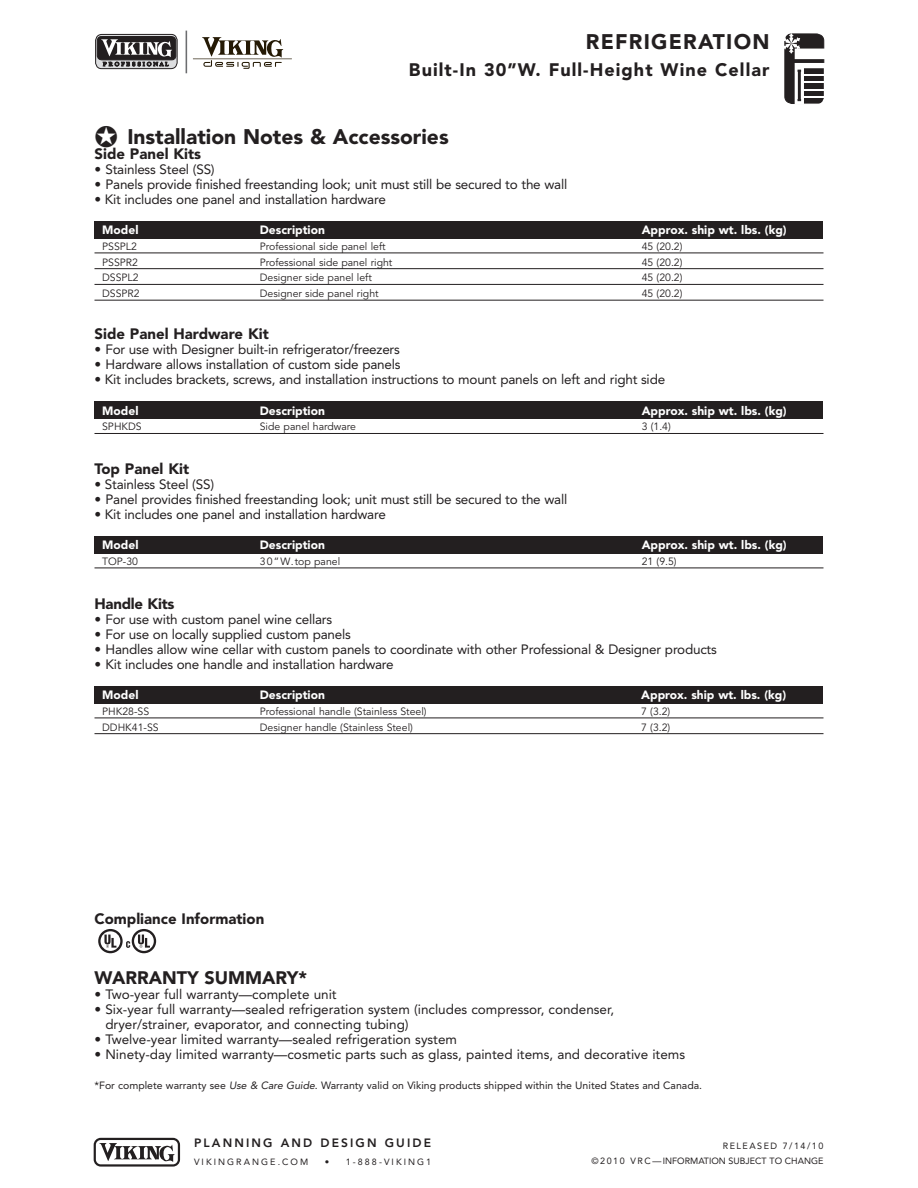
<style>
.page{position:relative;width:918px;height:1188px;background:#fff}
.page>*{position:absolute;margin:0;border:0;box-sizing:border-box;transform-origin:0 0}
.t1{font:900 21px "Avenir";color:#231f20}
.t2{font:900 21px "Avenir";letter-spacing:.06em;color:#231f20}
.t3{font:900 18px "Avenir";letter-spacing:.06em;color:#231f20}
.t4{font:900 18px "Avenir";color:#231f20}
.t5{font:900 15px "Avenir";color:#231f20}
.t6{font:900 15px "Avenir";letter-spacing:-.02em;color:#231f20}
.t7{font:13.5px/15px "Avenir";letter-spacing:-.015em;color:#231f20}
.t8{font:900 12px "Avenir";color:#fff}
.t9{font:800 12px "Avenir";letter-spacing:.175em;color:#231f20}
.t10{font:10.5px "Avenir";color:#231f20}
.t11{font:10.5px "Avenir";color:#231f20}
.t12{font:9px/15px "Avenir";color:#231f20;text-align:right}
.t13{font:9px "Avenir";letter-spacing:.23em;color:#231f20}
.s1{font-style:italic}
</style>
<div class="page">
<svg style="left:98px;top:929px;width:58px;height:24px"></svg>
<svg style="left:784px;top:33px;width:40px;height:71px"></svg>
<hr style="left:804px;top:74px;width:21px;height:2px;background:#fff">
<hr style="left:804px;top:81px;width:21px;height:2px;background:#fff">
<hr style="left:803px;top:89px;width:22px;height:2px;background:#fff">
<hr style="left:804px;top:96px;width:21px;height:2px;background:#fff">
<hr style="left:186px;top:31px;width:1px;height:42px;background:#6c6d70">
<svg style="left:193px;top:37px;width:99px;height:32px"></svg>
<svg style="left:95px;top:34px;width:83px;height:35px;background:#6d6a6b"></svg>
<svg style="left:94px;top:1138px;width:86px;height:29px"></svg>
<div style="left:94px;top:221px;width:730px;height:18px;background:#231f20"></div>
<hr style="left:94px;top:253px;width:730px;height:1px;background:#231f20">
<hr style="left:94px;top:268px;width:730px;height:1px;background:#231f20">
<hr style="left:94px;top:284px;width:730px;height:1px;background:#231f20">
<hr style="left:94px;top:300px;width:730px;height:1px;background:#231f20">
<div style="left:94px;top:686px;width:730px;height:18px;background:#231f20"></div>
<hr style="left:94px;top:718px;width:730px;height:1px;background:#231f20">
<hr style="left:94px;top:733px;width:730px;height:1px;background:#231f20">
<div style="left:94px;top:536px;width:730px;height:18px;background:#231f20"></div>
<hr style="left:94px;top:568px;width:730px;height:1px;background:#231f20">
<div style="left:94px;top:402px;width:730px;height:17px;background:#231f20"></div>
<hr style="left:94px;top:433px;width:730px;height:1px;background:#231f20">
<h1 class="t2" style="left:586px;top:33px;width:185px">REFRIGERATION</h1>
<h2 class="t3" style="left:409px;top:62px;width:362px">Built-In 30”W. Full-Height Wine Cellar</h2>
<h1 class="t1" style="left:94px;top:128px;width:356px">✪ Installation Notes &amp; Accessories</h1>
<p class="t5" style="left:94px;top:148px;width:108px">Side Panel Kits</p>
<p class="t7" style="left:94px;top:163px;width:122px">• Stainless Steel (SS)</p>
<p class="t7" style="left:94px;top:178px;width:474px">• Panels provide finished freestanding look; unit must still be secured to the wall</p>
<p class="t7" style="left:94px;top:193px;width:293px">• Kit includes one panel and installation hardware</p>
<p class="t8" style="left:102px;top:225px;width:38px">Model</p>
<p class="t8" style="left:260px;top:225px;width:67px">Description</p>
<p class="t8" style="left:642px;top:225px;width:146px">Approx. ship wt. lbs. (kg)</p>
<p class="t10" style="left:102px;top:242px;width:36px">PSSPL2</p>
<p class="t10" style="left:260px;top:242px;width:127px">Professional side panel left</p>
<p class="t10" style="left:642px;top:242px;width:42px">45 (20.2)</p>
<p class="t10" style="left:102px;top:258px;width:37px">PSSPR2</p>
<p class="t10" style="left:260px;top:258px;width:134px">Professional side panel right</p>
<p class="t10" style="left:642px;top:258px;width:42px">45 (20.2)</p>
<p class="t10" style="left:102px;top:273px;width:38px">DSSPL2</p>
<p class="t10" style="left:260px;top:273px;width:114px">Designer side panel left</p>
<p class="t10" style="left:642px;top:273px;width:42px">45 (20.2)</p>
<p class="t10" style="left:102px;top:289px;width:39px">DSSPR2</p>
<p class="t10" style="left:260px;top:289px;width:120px">Designer side panel right</p>
<p class="t10" style="left:642px;top:289px;width:42px">45 (20.2)</p>
<p class="t5" style="left:94px;top:328px;width:176px">Side Panel Hardware Kit</p>
<p class="t7" style="left:94px;top:343px;width:307px">• For use with Designer built-in refrigerator/freezers</p>
<p class="t7" style="left:95px;top:358px;width:308px">• Hardware allows installation of custom side panels</p>
<p class="t7" style="left:94px;top:373px;width:572px">• Kit includes brackets, screws, and installation instructions to mount panels on left and right side</p>
<p class="t8" style="left:102px;top:406px;width:38px">Model</p>
<p class="t8" style="left:260px;top:406px;width:67px">Description</p>
<p class="t8" style="left:642px;top:406px;width:146px">Approx. ship wt. lbs. (kg)</p>
<p class="t10" style="left:102px;top:423px;width:41px">SPHKDS</p>
<p class="t10" style="left:260px;top:423px;width:98px">Side panel hardware</p>
<p class="t10" style="left:642px;top:423px;width:31px">3 (1.4)</p>
<p class="t5" style="left:94px;top:463px;width:96px">Top Panel Kit</p>
<p class="t7" style="left:94px;top:478px;width:121px">• Stainless Steel (SS)</p>
<p class="t7" style="left:94px;top:493px;width:474px">• Panel provides finished freestanding look; unit must still be secured to the wall</p>
<p class="t7" style="left:94px;top:508px;width:293px">• Kit includes one panel and installation hardware</p>
<p class="t8" style="left:102px;top:540px;width:38px">Model</p>
<p class="t8" style="left:260px;top:540px;width:67px">Description</p>
<p class="t8" style="left:642px;top:540px;width:146px">Approx. ship wt. lbs. (kg)</p>
<p class="t10" style="left:102px;top:557px;width:37px">TOP-30</p>
<p class="t10" style="left:260px;top:557px;width:82px">30”W.top panel</p>
<p class="t10" style="left:642px;top:557px;width:36px">21 (9.5)</p>
<p class="t6" style="left:94px;top:598px;width:81px">Handle Kits</p>
<p class="t7" style="left:94px;top:613px;width:239px">• For use with custom panel wine cellars</p>
<p class="t7" style="left:94px;top:628px;width:258px">• For use on locally supplied custom panels</p>
<p class="t7" style="left:95px;top:643px;width:624px">• Handles allow wine cellar with custom panels to coordinate with other Professional &amp; Designer products</p>
<p class="t7" style="left:94px;top:658px;width:301px">• Kit includes one handle and installation hardware</p>
<p class="t8" style="left:102px;top:690px;width:38px">Model</p>
<p class="t8" style="left:260px;top:690px;width:67px">Description</p>
<p class="t8" style="left:641px;top:690px;width:146px">Approx. ship wt. lbs. (kg)</p>
<p class="t10" style="left:102px;top:707px;width:49px">PHK28-SS</p>
<p class="t10" style="left:260px;top:707px;width:168px">Professional handle (Stainless Steel)</p>
<p class="t10" style="left:641px;top:707px;width:31px">7 (3.2)</p>
<p class="t10" style="left:102px;top:723px;width:58px">DDHK41-SS</p>
<p class="t10" style="left:260px;top:723px;width:155px">Designer handle (Stainless Steel)</p>
<p class="t10" style="left:641px;top:723px;width:31px">7 (3.2)</p>
<p class="t5" style="left:94px;top:913px;width:171px">Compliance Information</p>
<h2 class="t4" style="left:94px;top:970px;width:214px">WARRANTY SUMMARY*</h2>
<p class="t7" style="left:94px;top:988px;width:244px">• Two-year full warranty—complete unit</p>
<p class="t7" style="left:105px;top:1003px;width:511px;text-indent:-11px">• Six-year full warranty—sealed refrigeration system (includes compressor, condenser, dryer/strainer, evaporator, and connecting tubing)</p>
<p class="t7" style="left:94px;top:1033px;width:364px">• Twelve-year limited warranty—sealed refrigeration system</p>
<p class="t7" style="left:94px;top:1048px;width:592px">• Ninety-day limited warranty—cosmetic parts such as glass, painted items, and decorative items</p>
<p class="t11" style="left:94px;top:1081px;width:609px">*For complete warranty see <span class="s1">Use &amp; Care Guide</span>. Warranty valid on Viking products shipped within the United States and Canada.</p>
<p class="t9" style="left:194px;top:1138px;width:238px">PLANNING AND DESIGN GUIDE</p>
<p class="t13" style="left:194px;top:1158px;width:116px">VIKINGRANGE.COM</p>
<p class="t13" style="left:325px;top:1158px;width:108px">• 1-888-VIKING1</p>
<p class="t12" style="left:592px;top:1139px;width:233px">RELEASED 7/14/10<br>© 2 0 1 0 V R C — INFORMATION SUBJECT TO CHANGE</p>
</div>
